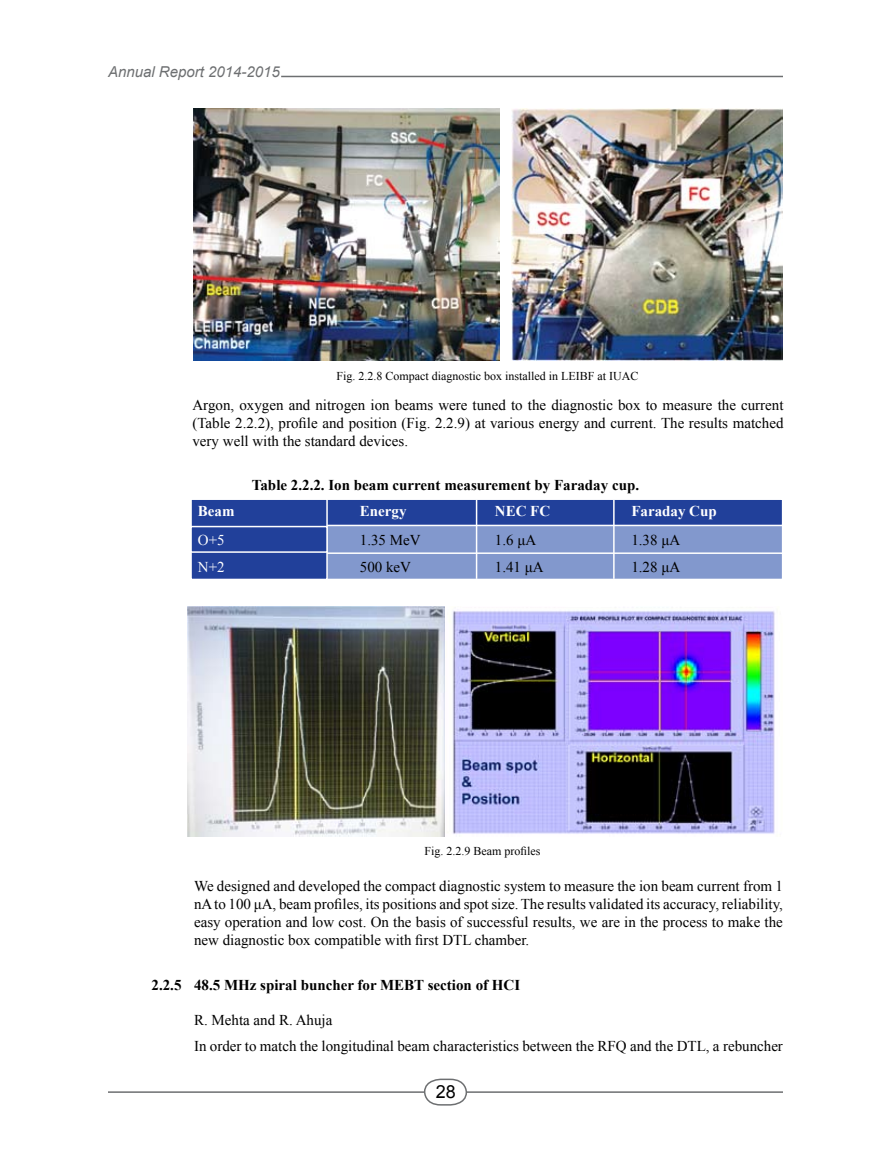
<style>
.page{position:relative;width:891px;height:1161px;background:#fff}
.page>*{position:absolute;margin:0;border:0;box-sizing:border-box;transform-origin:0 0}
.t1{font:18px "Arial";color:#000}
.t2{font:15px/18px "Times New Roman";color:#000;text-align:justify}
.t3{font:700 15px "Times New Roman";color:#000}
.t4{font:700 15px "Times New Roman";color:#fff}
.t5{font:italic 15px "Arial";color:#6d6f71}
.t6{font:15px "Times New Roman";color:#fff}
.t7{font:12px "Times New Roman";color:#000}
</style>
<div class="page">
<hr style="left:281px;top:76px;width:502px;height:1px;background:#6d6f71">
<hr style="left:108px;top:1091px;width:675px;height:2px;background:#6d6f71">
<svg style="left:423px;top:1078px;width:45px;height:28px"></svg>
<div style="left:190px;top:498px;width:593px;height:82px;background:#8298cd;border:2px solid #fff"></div>
<div style="left:190px;top:552px;width:593px;height:28px;background:#8298cd;border:2px solid #fff"></div>
<img style="left:194px;top:108px;width:306px;height:253px">
<img style="left:511px;top:108px;width:272px;height:253px">
<div style="left:190px;top:498px;width:593px;height:28px;background:#21409a;border:2px solid #fff"></div>
<div style="left:190px;top:498px;width:138px;height:82px;background:#21409a;border:2px solid #fff"></div>
<div style="left:190px;top:526px;width:138px;height:27px;background:#21409a;border:2px solid #fff"></div>
<hr style="left:476px;top:500px;width:1px;height:79px;background:#fff">
<hr style="left:613px;top:500px;width:2px;height:79px;background:#fff">
<img style="left:187px;top:607px;width:588px;height:229px">
<p class="t5" style="left:108px;top:62px;width:173px">Annual Report 2014-2015</p>
<p class="t7" style="left:337px;top:368px;width:304px">Fig. 2.2.8 Compact diagnostic box installed in LEIBF at IUAC</p>
<p class="t2" style="left:192px;top:396px;width:593px">Argon, oxygen and nitrogen ion beams were tuned to the diagnostic box to measure the current (Table 2.2.2), profile and position (Fig. 2.2.9) at various energy and current. The results matched very well with the standard devices.</p>
<p class="t3" style="left:252px;top:475px;width:389px">Table 2.2.2. Ion beam current measurement by Faraday cup.</p>
<p class="t4" style="left:198px;top:500px;width:38px">Beam</p>
<p class="t4" style="left:360px;top:500px;width:48px">Energy</p>
<p class="t4" style="left:495px;top:500px;width:57px">NEC FC</p>
<p class="t4" style="left:631px;top:500px;width:87px">Faraday Cup</p>
<p class="t6" style="left:198px;top:530px;width:28px">O+5</p>
<p class="t2" style="left:360px;top:530px;width:62px">1.35 MeV</p>
<p class="t2" style="left:495px;top:530px;width:43px">1.6 μA</p>
<p class="t2" style="left:631px;top:530px;width:50px">1.38 μA</p>
<p class="t6" style="left:198px;top:557px;width:28px">N+2</p>
<p class="t2" style="left:360px;top:558px;width:53px">500 keV</p>
<p class="t2" style="left:495px;top:558px;width:50px">1.41 μA</p>
<p class="t2" style="left:631px;top:558px;width:50px">1.28 μA</p>
<p class="t7" style="left:425px;top:843px;width:118px">Fig. 2.2.9 Beam profiles</p>
<p class="t2" style="left:194px;top:877px;width:590px">We designed and developed the compact diagnostic system to measure the ion beam current from 1 nAto 100 μA, beam profiles, its positions and spot size. The results validated its accuracy, reliability, easy operation and low cost. On the basis of successful results, we are in the process to make the new diagnostic box compatible with first DTL chamber.</p>
<p class="t3" style="left:152px;top:974px;width:370px">2.2.5 48.5 MHz spiral buncher for MEBT section of HCI</p>
<p class="t2" style="left:194px;top:1006px;width:590px;line-height:26.5px">R. Mehta and R. Ahuja<br>In order to match the longitudinal beam characteristics between the RFQ and the DTL, a rebuncher</p>
<p class="t1" style="left:436px;top:1080px;width:22px">28</p>
</div>
